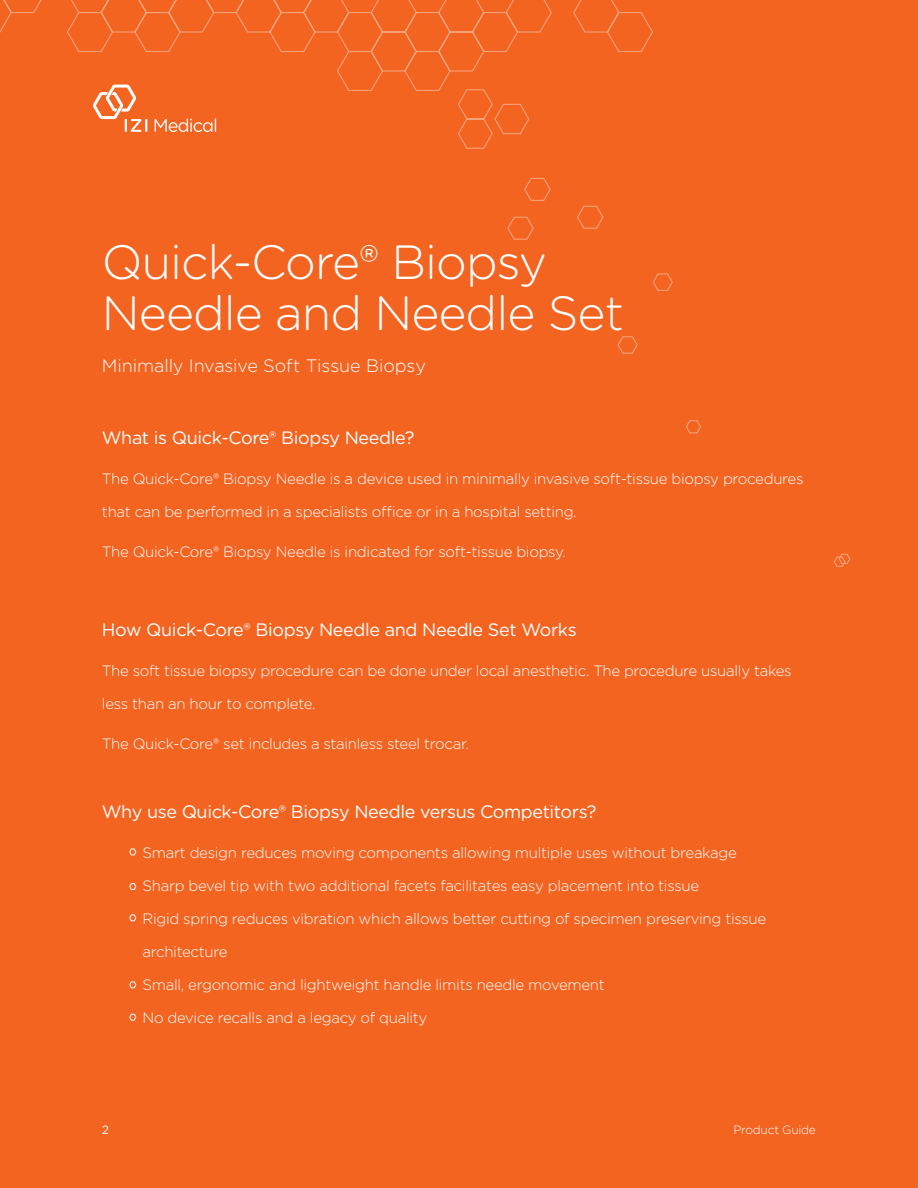
<style>
.page{position:relative;width:918px;height:1188px;background:#f36421}
.page>*{position:absolute;margin:0;border:0;box-sizing:border-box;transform-origin:0 0}
.Overskrift{font:300 48px/50.4px "Gotham Rounded";letter-spacing:-.02em;color:#fff}
.t1{font:18px "Gotham Rounded";letter-spacing:-.02em;color:#fff}
.t2{font:300 18px "Gotham Rounded";letter-spacing:-.01em;color:#fff}
.t3{font:300 15px "Gotham Rounded";letter-spacing:-.02em;color:#fff}
.t4{font:300 12px "Gotham Rounded";letter-spacing:-.02em;color:#fff}
.t5{font:12px "Gotham Rounded";color:#fff}
</style>
<div class="page">
<svg style="left:0;top:0;width:850px;height:567px"></svg>
<svg style="left:155px;top:118px;width:61px;height:14px"></svg>
<svg style="left:93px;top:85px;width:54px;height:47px"></svg>
<svg style="left:129px;top:849px;width:7px;height:6px"></svg>
<svg style="left:129px;top:883px;width:7px;height:7px"></svg>
<svg style="left:129px;top:915px;width:7px;height:6px"></svg>
<svg style="left:129px;top:981px;width:7px;height:7px"></svg>
<svg style="left:129px;top:1014px;width:7px;height:6px"></svg>
<p class="Overskrift" style="left:102px;top:235px;width:523px">Quick-Core® Biopsy<br>Needle and Needle Set</p>
<p class="t2" style="left:102px;top:354px;width:325px">Minimally Invasive Soft Tissue Biopsy</p>
<p class="t1" style="left:102px;top:426px;width:314px">What is Quick-Core® Biopsy Needle?</p>
<p class="t3" style="left:102px;top:469px;width:703px">The Quick-Core® Biopsy Needle is a device used in minimally invasive soft-tissue biopsy procedures</p>
<p class="t3" style="left:102px;top:502px;width:476px">that can be performed in a specialists office or in a hospital setting.</p>
<p class="t3" style="left:102px;top:541px;width:465px">The Quick-Core® Biopsy Needle is indicated for soft-tissue biopsy.</p>
<p class="t1" style="left:102px;top:618px;width:476px">How Quick-Core® Biopsy Needle and Needle Set Works</p>
<p class="t3" style="left:102px;top:661px;width:691px">The soft tissue biopsy procedure can be done under local anesthetic. The procedure usually takes</p>
<p class="t3" style="left:102px;top:694px;width:215px">less than an hour to complete.</p>
<p class="t3" style="left:102px;top:733px;width:368px">The Quick-Core® set includes a stainless steel trocar.</p>
<p class="t1" style="left:102px;top:799px;width:496px">Why use Quick-Core® Biopsy Needle versus Competitors?</p>
<p class="t3" style="left:142px;top:842px;width:596px">Smart design reduces moving components allowing multiple uses without breakage</p>
<p class="t3" style="left:142px;top:875px;width:558px">Sharp bevel tip with two additional facets facilitates easy placement into tissue</p>
<p class="t3" style="left:142px;top:908px;width:625px">Rigid spring reduces vibration which allows better cutting of specimen preserving tissue</p>
<p class="t3" style="left:142px;top:941px;width:87px">architecture</p>
<p class="t3" style="left:142px;top:974px;width:464px">Small, ergonomic and lightweight handle limits needle movement</p>
<p class="t3" style="left:142px;top:1007px;width:286px">No device recalls and a legacy of quality</p>
<p class="t5" style="left:102px;top:1122px;width:9px">2</p>
<p class="t4" style="left:733px;top:1122px;width:84px">Product Guide</p>
</div>
